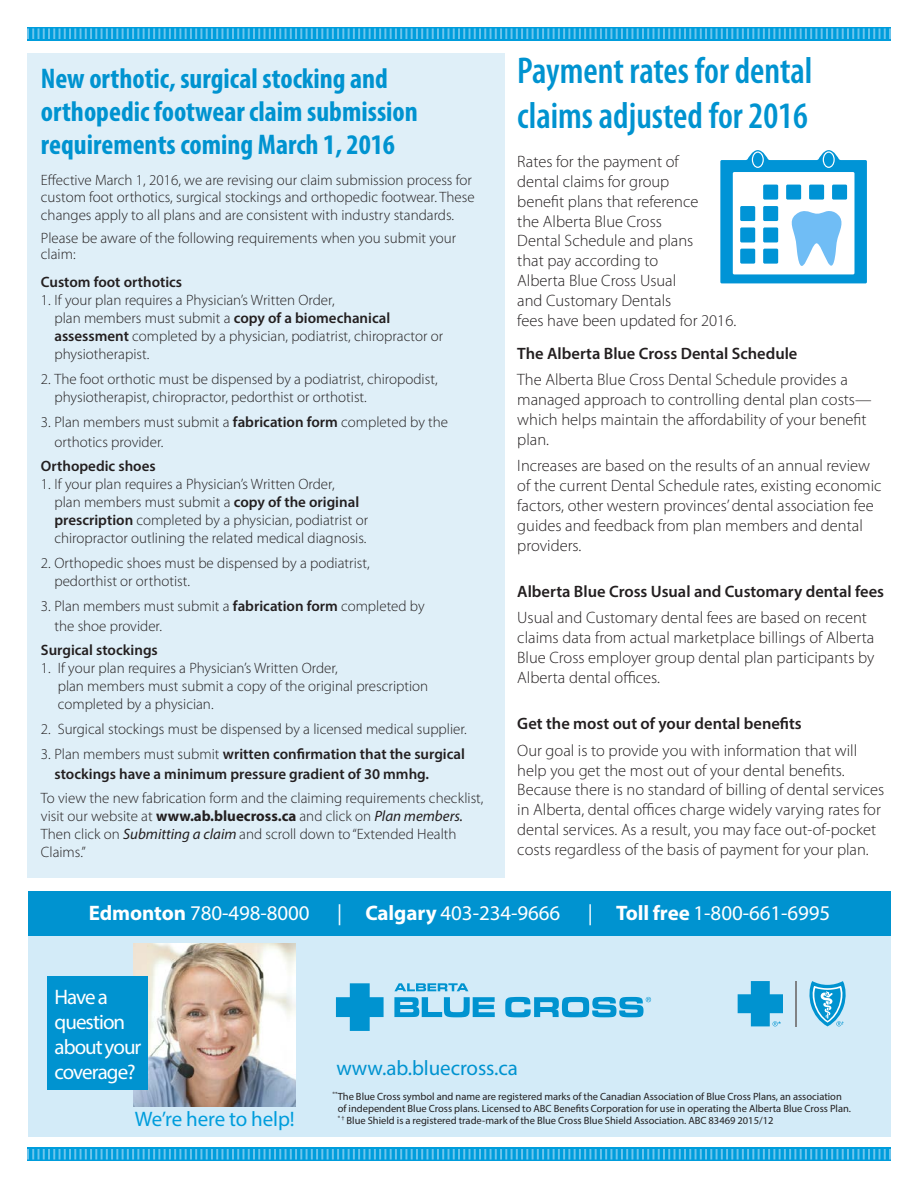
<style>
.page{position:relative;width:918px;height:1188px;background:#fff}
.page>*{position:absolute;margin:0;border:0;box-sizing:border-box;transform-origin:0 0}
.t1{font:600 condensed 37.5px/45px "Myriad Pro";color:#0093d0}
.Pa2{font:700 condensed 28.5px/33px "Myriad Pro";color:#0093d0}
.FYB_body_copy{font:21px "Myriad Pro";letter-spacing:-.005em;color:#fff}
.FYB_body_copy-2{font:21px/25.2px "Myriad Pro";letter-spacing:-.045em;color:#fff}
.FYB_body_copy-3{font:21px "Myriad Pro";letter-spacing:-.005em;color:#0093d0}
.FYB_body_copy-4{font:21px "Myriad Pro";letter-spacing:-.005em;color:#009ddc}
.t2{font:300 16.5px/19.8px "Myriad Pro";color:#231f20}
.t3{font:600 16.5px "Myriad Pro";color:#231f20}
.t4{font:300 15px/18px "Myriad Pro";color:#231f20}
.t5{font:600 15px/19.8px "Myriad Pro";color:#231f20}
.no_space_before{font:10.5px/12px "Myriad Pro";color:#231f20}
.no_space_before-2{font:6.15px "Myriad Pro";color:#231f20}
.s1{font-weight:600}
.s2{font-weight:300}
.s3{font-weight:700}
.s4{font-weight:400;font-style:italic}
</style>
<div class="page">
<div style="left:28px;top:891px;width:863px;height:246px;background:#d3ebf8"></div>
<div style="left:27px;top:27px;width:864px;height:13px;background:#009ddc"></div>
<svg style="left:27px;top:28px;width:864px;height:11px"></svg>
<div style="left:27px;top:1148px;width:864px;height:13px;background:#009ddc"></div>
<svg style="left:27px;top:1149px;width:864px;height:11px"></svg>
<svg style="left:720px;top:150px;width:147px;height:134px"></svg>
<svg style="left:809px;top:981px;width:37px;height:45px"></svg>
<hr style="left:796px;top:981px;width:1px;height:45px;background:#808285">
<svg style="left:738px;top:981px;width:45px;height:45px"></svg>
<svg style="left:394px;top:983px;width:74px;height:8px"></svg>
<svg style="left:394px;top:997px;width:101px;height:20px"></svg>
<svg style="left:505px;top:997px;width:146px;height:20px"></svg>
<svg style="left:336px;top:983px;width:48px;height:48px"></svg>
<div style="left:28px;top:891px;width:863px;height:45px;background:#0093d0"></div>
<img style="left:134px;top:943px;width:162px;height:163px">
<div style="left:48px;top:976px;width:100px;height:114px;background:#0093d0"></div>
<div style="left:27px;top:53px;width:478px;height:825px;background:#dfeff8"></div>
<p class="Pa2" style="left:41px;top:61px;width:379px">New orthotic, surgical stocking and orthopedic footwear claim submission requirements coming March 1, 2016</p>
<p class="t4" style="left:41px;top:172px;width:435px;line-height:16.5px">Effective March 1, 2016, we are revising our claim submission process for custom foot orthotics, surgical stockings and orthopedic footwear. These</p>
<p class="t4" style="left:41px;top:206px;width:415px">changes apply to all plans and are consistent with industry standards.</p>
<p class="t4" style="left:41px;top:230px;width:417px;line-height:16.5px">Please be aware of the following requirements when you submit your claim:</p>
<p class="t5" style="left:41px;top:272px;width:143px">Custom foot orthotics</p>
<p class="t4" style="left:54px;top:291px;width:390px;text-indent:-13px">1. If your plan requires a Physician’s Written Order,<br>plan members must submit a <span class="s1">copy of a biomechanical assessment</span> completed by a physician, podiatrist, chiropractor or physiotherapist.</p>
<p class="t4" style="left:54px;top:370px;width:385px;text-indent:-13px">2. The foot orthotic must be dispensed by a podiatrist, chiropodist, physiotherapist, chiropractor, pedorthist or orthotist.</p>
<p class="t4" style="left:54px;top:412px;width:395px;line-height:19.8px;text-indent:-14px">3. Plan members must submit a <span class="s1">fabrication form</span> completed by the orthotics provider.</p>
<p class="t5" style="left:41px;top:456px;width:116px">Orthopedic shoes</p>
<p class="t4" style="left:54px;top:475px;width:315px;text-indent:-13px">1. If your plan requires a Physician’s Written Order,<br>plan members must submit a <span class="s1">copy of the original prescription</span> completed by a physician, podiatrist or chiropractor outlining the related medical diagnosis.</p>
<p class="t4" style="left:54px;top:554px;width:317px;text-indent:-13px">2. Orthopedic shoes must be dispensed by a podiatrist, pedorthist or orthotist.</p>
<p class="t4" style="left:54px;top:596px;width:372px;line-height:19.8px;text-indent:-13px">3. Plan members must submit a <span class="s1">fabrication form</span> completed by the shoe provider.</p>
<p class="t5" style="left:41px;top:640px;width:118px">Surgical stockings</p>
<p class="t4" style="left:58px;top:659px;width:372px;text-indent:-17px">1. If your plan requires a Physician’s Written Order,<br>plan members must submit a copy of the original prescription completed by a physician.</p>
<p class="t4" style="left:41px;top:720px;width:427px">2. Surgical stockings must be dispensed by a licensed medical supplier.</p>
<p class="t5" style="left:54px;top:744px;width:412px;text-indent:-14px"><span class="s2">3. Plan members must submit</span> written confirmation that the surgical stockings have a minimum pressure gradient of 30 mmhg.</p>
<p class="t4" style="left:41px;top:789px;width:444px">To view the new fabrication form and the claiming requirements checklist, visit our website at <span class="s3">www.ab.bluecross.ca</span> and click on <span class="s4">Plan members.<br></span>Then click on <span class="s4">Submitting a claim</span> and scroll down to “Extended Health Claims.”</p>
<p class="t1" style="left:517px;top:47px;width:297px">Payment rates for dental claims adjusted for 2016</p>
<p class="t2" style="left:517px;top:152px;width:220px">Rates for the payment of<br>dental claims for group<br>benefit plans that reference<br>the Alberta Blue Cross<br>Dental Schedule and plans<br>that pay according to<br>Alberta Blue Cross Usual<br>and Customary Dentals<br>fees have been updated for 2016.</p>
<p class="t3" style="left:517px;top:343px;width:282px">The Alberta Blue Cross Dental Schedule</p>
<p class="t2" style="left:517px;top:370px;width:356px">The Alberta Blue Cross Dental Schedule provides a managed approach to controlling dental plan costs— which helps maintain the affordability of your benefit plan.</p>
<p class="t2" style="left:517px;top:456px;width:366px">Increases are based on the results of an annual review of the current Dental Schedule rates, existing economic factors, other western provinces’ dental association fee guides and feedback from plan members and dental providers.</p>
<p class="t3" style="left:517px;top:581px;width:368px">Alberta Blue Cross Usual and Customary dental fees</p>
<p class="t2" style="left:517px;top:608px;width:359px">Usual and Customary dental fees are based on recent claims data from actual marketplace billings of Alberta Blue Cross employer group dental plan participants by Alberta dental offices.</p>
<p class="t3" style="left:517px;top:713px;width:286px">Get the most out of your dental benefits</p>
<p class="t2" style="left:517px;top:740px;width:369px">Our goal is to provide you with information that will help you get the most out of your dental benefits.<br>Because there is no standard of billing of dental services in Alberta, dental offices charge widely varying rates for dental services. As a result, you may face out-of-pocket costs regardless of the basis of payment for your plan.</p>
<p class="FYB_body_copy" style="left:89px;top:900px;width:222px"><span class="s3">Edmonton</span> 780-498-8000</p>
<p class="FYB_body_copy" style="left:337px;top:900px;width:225px">| <span class="s3">Calgary</span> 403-234-9666</p>
<p class="FYB_body_copy" style="left:588px;top:900px;width:244px">| <span class="s3">Toll free</span> 1-800-661-6995</p>
<p class="FYB_body_copy-2" style="left:54px;top:984px;width:89px">Have a question about your coverage?</p>
<p class="FYB_body_copy-3" style="left:336px;top:1055px;width:183px">www.ab.bluecross.ca</p>
<p class="no_space_before" style="left:338px;top:1090px;width:515px;text-indent:-5px"><sup>®*</sup>The Blue Cross symbol and name are registered marks of the Canadian Association of Blue Cross Plans, an association of independent Blue Cross plans. Licensed to ABC Benefits Corporation for use in operating the Alberta Blue Cross Plan.</p>
<p class="no_space_before-2" style="left:338px;top:1114px;width:8px">® †</p>
<p class="FYB_body_copy-4" style="left:135px;top:1106px;width:161px">We’re here to help!</p>
<p class="no_space_before" style="left:347px;top:1114px;width:428px">Blue Shield is a registered trade-mark of the Blue Cross Blue Shield Association. ABC 83469 2015/12</p>
</div>
